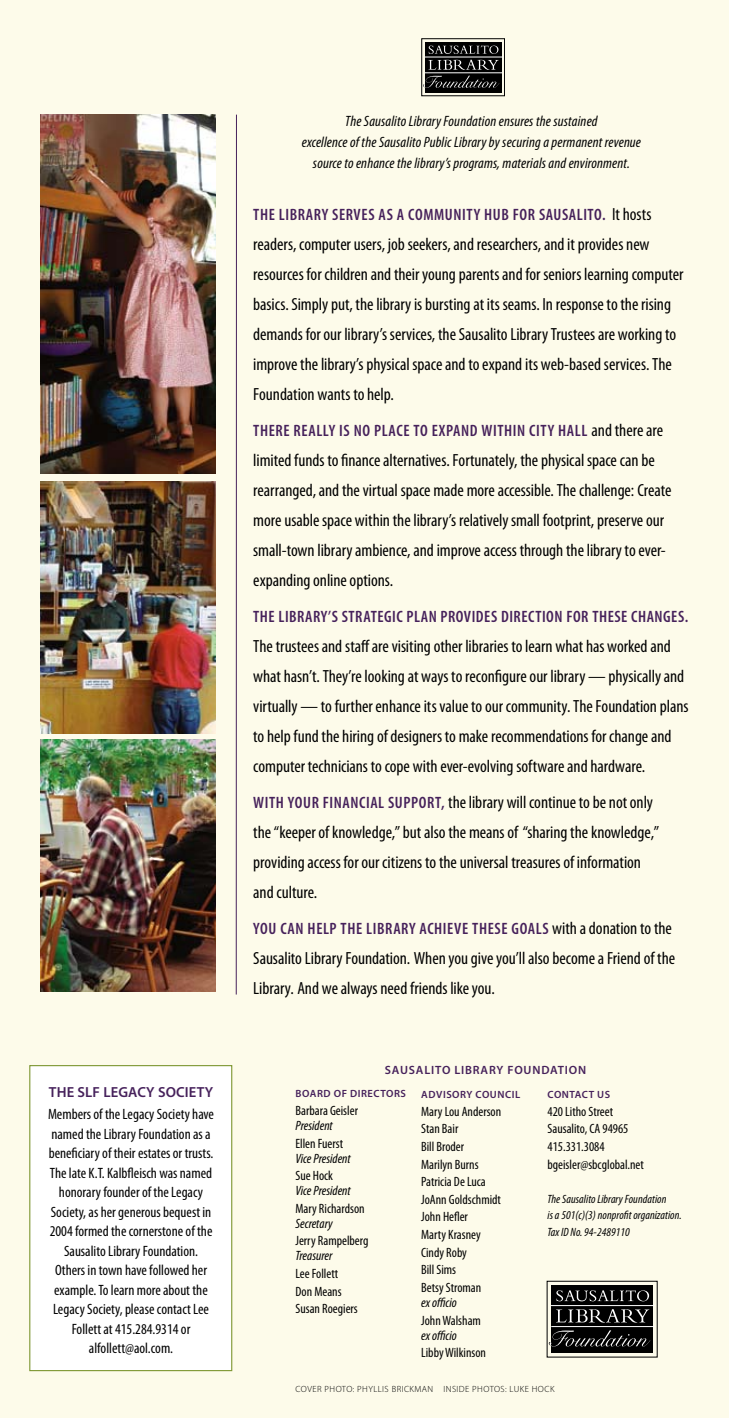
<style>
.page{position:relative;width:729px;height:1418px;background:#fdfbea}
.page>*{position:absolute;margin:0;border:0;box-sizing:border-box;transform-origin:0 0}
.t1{font:condensed 17.7px/30px "Myriad Pro";letter-spacing:-.005em;color:#000}
.t2{font:600 condensed 16.5px "Myriad Pro";letter-spacing:.035em;color:#46215b}
.t3{font:condensed 15px/19.5px "Myriad Pro";color:#000;text-align:center}
.t4{font:italic condensed 15px/21px "Myriad Pro";letter-spacing:.01em;color:#000;text-align:center}
.t5{font:600 14.7px "Myriad Pro";letter-spacing:.01em;color:#46215b}
.t6{font:condensed 13.5px/17.7px "Myriad Pro";color:#000}
.t7{font:italic condensed 13.5px "Myriad Pro";color:#000}
.t8{font:italic condensed 12px/16.5px "Myriad Pro";letter-spacing:.005em;color:#000}
.t9{font:600 12px "Myriad Pro";color:#46215b}
.t10{font:600 10.5px "Myriad Pro";letter-spacing:.05em;color:#46215b}
.t11{font:300 9px "Myriad Pro";letter-spacing:.05em;color:#000}
.s1{font-weight:400;font-size:17.7px;color:#000}
.s2{font-weight:600;font-size:16.5px;color:#46215b}
</style>
<div class="page">
<hr style="left:236px;top:115px;width:1px;height:879px;background:#46215b">
<svg style="left:425px;top:42px;width:77px;height:51px;background:#0b0b0b"></svg>
<svg style="left:429px;top:46px;width:69px;height:8px"></svg>
<svg style="left:428px;top:60px;width:71px;height:10px"></svg>
<hr style="left:425px;top:57px;width:78px;height:1px;background:#fff">
<hr style="left:425px;top:72px;width:78px;height:1px;background:#fff">
<svg style="left:423px;top:76px;width:76px;height:12px"></svg>
<div style="left:421px;top:38px;width:84px;height:58px;border:1px solid #000"></div>
<div style="left:551px;top:1285px;width:102px;height:68px;background:#000"></div>
<svg style="left:556px;top:1290px;width:93px;height:11px"></svg>
<svg style="left:556px;top:1309px;width:93px;height:13px"></svg>
<hr style="left:551px;top:1305px;width:104px;height:1px;background:#fff">
<hr style="left:551px;top:1326px;width:103px;height:1px;background:#fff">
<svg style="left:549px;top:1330px;width:101px;height:16px"></svg>
<div style="left:29px;top:1065px;width:203px;height:306px;background:#fff;border:1px solid #7e9733"></div>
<img style="left:40px;top:115px;width:176px;height:359px">
<img style="left:40px;top:481px;width:176px;height:252px">
<img style="left:40px;top:740px;width:176px;height:252px">
<p class="t5" style="left:49px;top:1083px;width:166px">THE SLF LEGACY SOCIETY</p>
<p class="t3" style="left:48px;top:1104px;width:168px">Members of the Legacy Society have named the Library Foundation as a beneficiary of their estates or trusts.<br>The late K.T. Kalbfleisch was named honorary founder of the Legacy<br>Society, as her generous bequest in<br>2004 formed the cornerstone of the<br>Sausalito Library Foundation.<br>Others in town have followed her example. To learn more about the<br>Legacy Society, please contact Lee<br>Follett at 415.284.9314 or alfollett@aol.com.</p>
<p class="t4" style="left:302px;top:111px;width:341px">The Sausalito Library Foundation ensures the sustained<br>excellence of the Sausalito Public Library by securing a permanent revenue source to enhance the library’s programs, materials and environment.</p>
<p class="t2" style="left:253px;top:205px;width:400px">THE LIBRARY SERVES AS A COMMUNITY HUB FOR SAUSALITO. <span class="s1">It hosts</span></p>
<p class="t1" style="left:253px;top:229px;width:432px">readers, computer users, job seekers, and researchers, and it provides new resources for children and their young parents and for seniors learning computer basics. Simply put, the library is bursting at its seams. In response to the rising demands for our library’s services, the Sausalito Library Trustees are working to improve the library’s physical space and to expand its web-based services. The Foundation wants to help.</p>
<p class="t2" style="left:253px;top:421px;width:411px">THERE REALLY IS NO PLACE TO EXPAND WITHIN CITY HALL <span class="s1">and there are</span></p>
<p class="t1" style="left:253px;top:445px;width:420px">limited funds to finance alternatives. Fortunately, the physical space can be rearranged, and the virtual space made more accessible. The challenge: Create more usable space within the library’s relatively small footprint, preserve our small-town library ambience, and improve access through the library to ever&shy;expanding online options.</p>
<p class="t2" style="left:253px;top:607px;width:437px">THE LIBRARY’S STRATEGIC PLAN PROVIDES DIRECTION FOR THESE CHANGES.</p>
<p class="t1" style="left:253px;top:631px;width:437px">The trustees and staff are visiting other libraries to learn what has worked and what hasn’t. They’re looking at ways to reconfigure our library — physically and virtually — to further enhance its value to our community. The Foundation plans to help fund the hiring of designers to make recommendations for change and computer technicians to cope with ever-evolving software and hardware.</p>
<p class="t1" style="left:253px;top:787px;width:407px"><span class="s2">WITH YOUR FINANCIAL SUPPORT,</span> the library will continue to be not only the “keeper of knowledge,” but also the means of “sharing the knowledge,” providing access for our citizens to the universal treasures of information and culture.</p>
<p class="t2" style="left:253px;top:919px;width:420px">YOU CAN HELP THE LIBRARY ACHIEVE THESE GOALS <span class="s1">with a donation to the</span></p>
<p class="t1" style="left:253px;top:943px;width:423px">Sausalito Library Foundation. When you give you’ll also become a Friend of the<br>Library. And we always need friends like you.</p>
<p class="t9" style="left:385px;top:1063px;width:16px">SAUSALITO</p>
<p class="t9" style="left:454px;top:1063px;width:15px">LIBRARY</p>
<p class="t9" style="left:507px;top:1063px;width:16px">FOUNDATION</p>
<p class="t10" style="left:548px;top:1088px;width:64px">CONTACT US</p>
<p class="t6" style="left:548px;top:1102px;width:98px">420 Litho Street<br>Sausalito, CA 94965<br>415.331.3084 bgeisler@sbcglobal.net</p>
<p class="t8" style="left:548px;top:1190px;width:136px">The Sausalito Library Foundation<br>is a 501(c)(3) nonprofit organization.<br>Tax ID No. 94-2489110</p>
<p class="t10" style="left:296px;top:1088px;width:112px">BOARD OF DIRECTORS</p>
<p class="t6" style="left:296px;top:1101px;width:64px">Barbara Geisler</p>
<p class="t7" style="left:296px;top:1118px;width:39px">President</p>
<p class="t6" style="left:296px;top:1134px;width:49px">Ellen Fuerst</p>
<p class="t7" style="left:296px;top:1150px;width:57px">Vice President</p>
<p class="t6" style="left:296px;top:1167px;width:39px">Sue Hock</p>
<p class="t7" style="left:296px;top:1183px;width:57px">Vice President</p>
<p class="t6" style="left:296px;top:1199px;width:71px">Mary Richardson</p>
<p class="t7" style="left:296px;top:1216px;width:39px">Secretary</p>
<p class="t6" style="left:296px;top:1232px;width:74px">Jerry Rampelberg</p>
<p class="t7" style="left:296px;top:1248px;width:39px">Treasurer</p>
<p class="t6" style="left:296px;top:1265px;width:64px">Lee Follett<br>Don Means<br>Susan Roegiers</p>
<p class="t10" style="left:421px;top:1088px;width:100px">ADVISORY COUNCIL</p>
<p class="t6" style="left:421px;top:1102px;width:82px">Mary Lou Anderson<br>Stan Bair<br>Bill Broder<br>Marilyn Burns<br>Patricia De Luca<br>JoAnn Goldschmidt<br>John Hefler<br>Marty Krasney<br>Cindy Roby<br>Bill Sims<br>Betsy Stroman</p>
<p class="t7" style="left:421px;top:1295px;width:37px">ex officio</p>
<p class="t6" style="left:421px;top:1311px;width:61px">John Walsham</p>
<p class="t7" style="left:421px;top:1328px;width:37px">ex officio</p>
<p class="t6" style="left:421px;top:1344px;width:66px">Libby Wilkinson</p>
<p class="t11" style="left:296px;top:1384px;width:261px">COVER PHOTO: PHYLLIS BRICKMAN INSIDE PHOTOS: LUKE HOCK</p>
</div>
